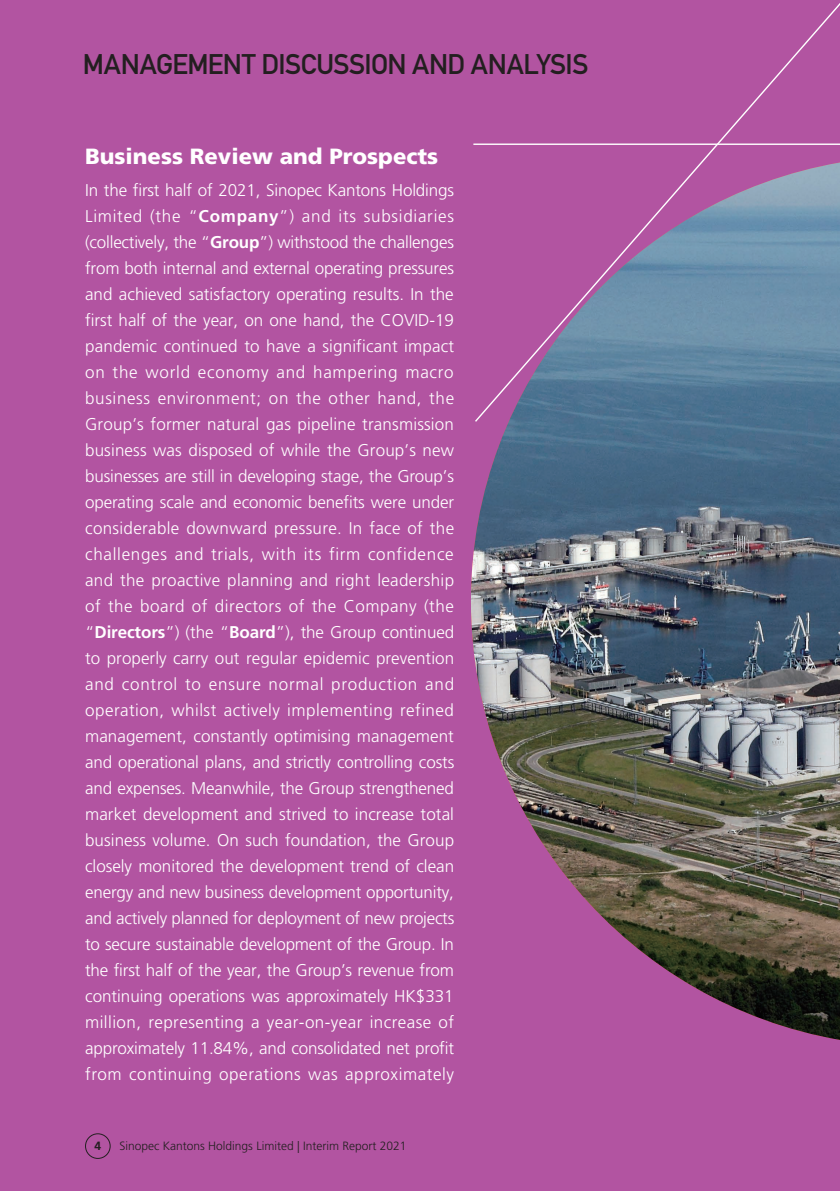
<style>
.page{position:relative;width:840px;height:1191px;background:#fff}
.page>*{position:absolute;margin:0;border:0;box-sizing:border-box;transform-origin:0 0}
.t1{font:28px "DIN Mittelschrift Std";letter-spacing:-.02em;color:#231f20}
.t2{font:900 22px "Frutiger LT Std";color:#fff}
.t3{font:300 17px/26px "Frutiger LT Std";letter-spacing:.035em;color:#fff;text-align:justify}
.t4{font:300 12px "Frutiger LT Std";color:#231f20}
.t5{font:700 12px "Frutiger LT Std";color:#231f20}
.s1{font-weight:700}
</style>
<div class="page">
<div style="left:0;top:0;width:839px;height:1191px;background:#b254a1"></div>
<div style="left:85px;top:1133px;width:25px;height:25px;border:1px solid #231f20;border-radius:50%"></div>
<svg style="left:473px;top:4px;width:366px;height:152px"></svg>
<img style="left:471px;top:162px;width:368px;height:878px">
<h1 class="t1" style="left:83px;top:48px;width:507px">MANAGEMENT DISCUSSION AND ANALYSIS</h1>
<p class="t2" style="left:85px;top:143px;width:354px">Business Review and Prospects</p>
<p class="t3" style="left:85px;top:177px;width:370px">In the first half of 2021, Sinopec Kantons Holdings Limited (the “<span class="s1">Company</span>”) and its subsidiaries (collectively, the “<span class="s1">Group</span>”) withstood the challenges from both internal and external operating pressures and achieved satisfactory operating results. In the first half of the year, on one hand, the COVID-19 pandemic continued to have a significant impact on the world economy and hampering macro business environment; on the other hand, the Group’s former natural gas pipeline transmission business was disposed of while the Group’s new businesses are still in developing stage, the Group’s operating scale and economic benefits were under considerable downward pressure. In face of the challenges and trials, with its firm confidence and the proactive planning and right leadership of the board of directors of the Company (the “<span class="s1">Directors</span>”) (the “<span class="s1">Board</span>”), the Group continued to properly carry out regular epidemic prevention and control to ensure normal production and operation, whilst actively implementing refined management, constantly optimising management and operational plans, and strictly controlling costs and expenses. Meanwhile, the Group strengthened market development and strived to increase total business volume. On such foundation, the Group closely monitored the development trend of clean energy and new business development opportunity, and actively planned for deployment of new projects to secure sustainable development of the Group. In the first half of the year, the Group’s revenue from continuing operations was approximately HK$331 million, representing a year-on-year increase of approximately 11.84%, and consolidated net profit from continuing operations was approximately</p>
<p class="t5" style="left:94px;top:1138px;width:8px">4</p>
<p class="t4" style="left:119px;top:1138px;width:288px">Sinopec Kantons Holdings Limited | Interim Report 2021</p>
</div>
